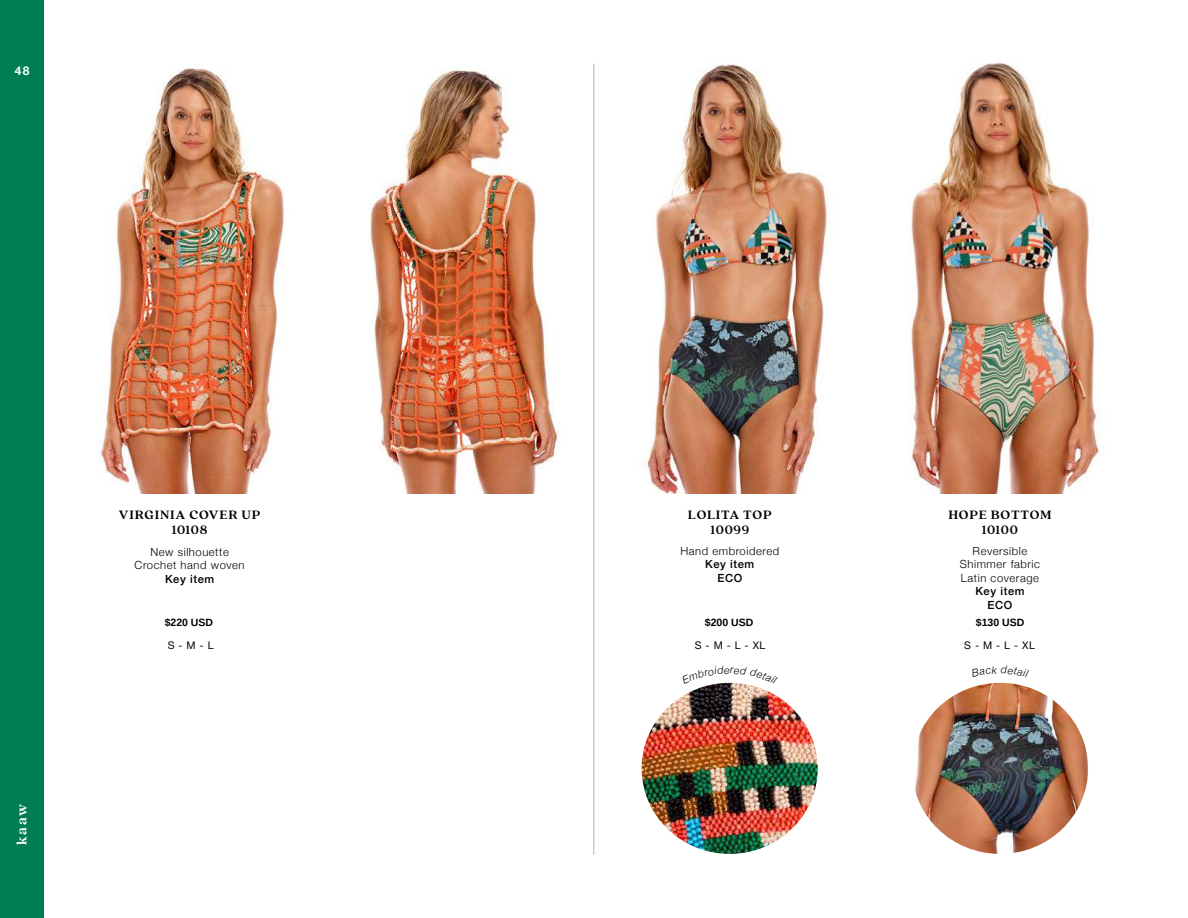
<style>
.page{position:relative;width:1188px;height:918px;background:#fff}
.page>*{position:absolute;margin:0;border:0;box-sizing:border-box;transform-origin:0 0}
.t1{font:700 15px "Quincy CF";color:#fff}
.t2{font:700 13.5px/15px "Quincy CF";letter-spacing:.05em;color:#000;text-align:center}
.t3{font:700 12px "Helvetica Neue";color:#fff}
.t4{font:300 11.25px/13.5px "Helvetica Neue";letter-spacing:.05em;color:#000;text-align:center}
.t5{font:500 11.25px/13.5px "Helvetica Neue";letter-spacing:.05em;color:#000;text-align:center}
.t6{font:700 10.5px "Arimo";color:#000}
.t7{font:10.5px "Helvetica Neue";color:#000}
</style>
<div class="page">
<hr style="left:594px;top:64px;width:1px;height:791px;background:#b3b2b2">
<div style="left:0;top:0;width:44px;height:918px;background:#007d55"></div>
<img style="left:910px;top:62px;width:189px;height:431px">
<img style="left:644px;top:64px;width:186px;height:429px">
<img style="left:642px;top:684px;width:176px;height:170px">
<img style="left:914px;top:683px;width:174px;height:171px">
<img style="left:369px;top:69px;width:191px;height:425px">
<img style="left:99px;top:68px;width:185px;height:426px">
<svg style="left:715px;top:682px;width:28px;height:2px"></svg>
<p class="t3" style="left:15px;top:62px;width:16px">48</p>
<h1 class="t1" style="left:11px;top:845px;width:42px;rotate:-90deg">kaaw</h1>
<p class="t2" style="left:119px;top:507px;width:143px">VIRGINIA COVER UP<br>10108</p>
<p class="t4" style="left:135px;top:544px;width:112px">New silhouette<br>Crochet hand woven</p>
<p class="t5" style="left:165px;top:571px;width:51px">Key item</p>
<p class="t2" style="left:688px;top:507px;width:85px">LOLITA TOP<br>10099</p>
<p class="t4" style="left:680px;top:543px;width:100px">Hand embroidered</p>
<p class="t5" style="left:705px;top:557px;width:51px">Key item<br>ECO</p>
<p class="t2" style="left:948px;top:507px;width:105px">HOPE BOTTOM<br>10100</p>
<p class="t4" style="left:960px;top:543px;width:82px">Reversible<br>Shimmer fabric<br>Latin coverage</p>
<p class="t5" style="left:975px;top:584px;width:51px">Key item<br>ECO</p>
<p class="t6" style="left:165px;top:618px;width:50px">$220 USD</p>
<p class="t6" style="left:705px;top:618px;width:50px">$200 USD</p>
<p class="t6" style="left:976px;top:618px;width:50px">$130 USD</p>
<p class="t7" style="left:695px;top:637px;width:72px">S-M-L-XL</p>
<p class="t7" style="left:964px;top:637px;width:72px">S-M-L-XL</p>
<p class="t7" style="left:168px;top:638px;width:47px">S-M-L</p>
</div>
